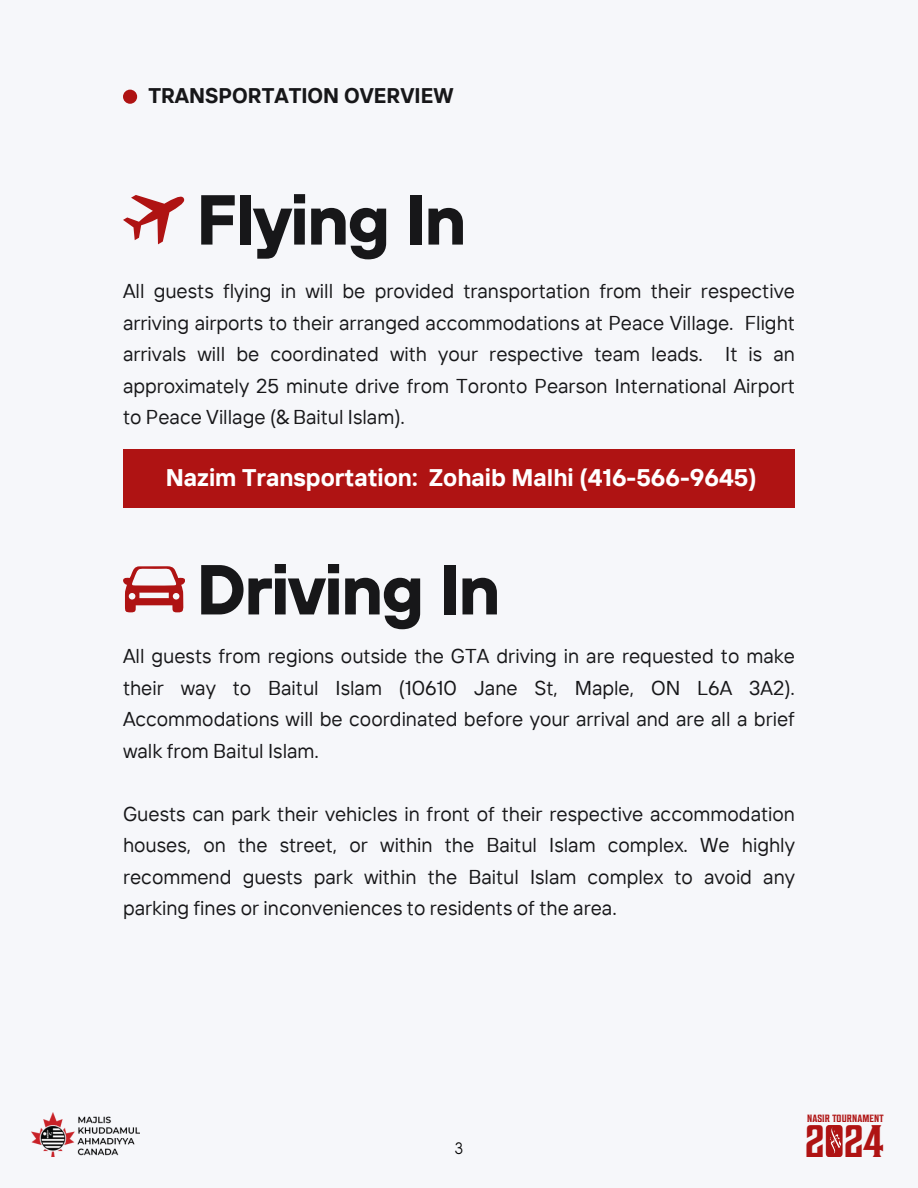
<style>
.page{position:relative;width:918px;height:1188px;background:#f6f7fa}
.page>*{position:absolute;margin:0;border:0;box-sizing:border-box;transform-origin:0 0}
.t1{font:700 70.5px "TT Hoves";letter-spacing:-.03em;color:#171719}
.t2{font:45.6px "Sheepman";color:#af1313}
.t3{font:700 24px "TT Interphases";color:#fff}
.t4{font:700 21.15px "TT Interphases";color:#171719}
.t5{font:19.95px/31.5px "TT Interphases";color:#171719;text-align:justify}
.t6{font:15.45px "Neue Einstellung";color:#000}
.t7{font:10.5px "Sheepman";letter-spacing:.01em;color:#af1313}
.s1{font-size:45.45px}
</style>
<div class="page">
<div style="left:123px;top:90px;width:14px;height:14px;background:#af1313;border-radius:50%"></div>
<img style="left:31px;top:1113px;width:108px;height:44px">
<svg style="left:123px;top:195px;width:62px;height:49px"></svg>
<svg style="left:123px;top:566px;width:62px;height:46px"></svg>
<div style="left:123px;top:450px;width:672px;height:58px;background:#af1313"></div>
<img style="left:828px;top:1128px;width:13px;height:26px">
<p class="t4" style="left:148px;top:82px;width:307px">TRANSPORTATION OVERVIEW</p>
<p class="t1" style="left:196px;top:174px;width:272px">Flying In</p>
<h1 class="t5" style="left:123px;top:275px;width:674px">All guests flying in will be provided transportation from their respective arriving airports to their arranged accommodations at Peace Village. Flight arrivals will be coordinated with your respective team leads. It is an approximately 25 minute drive from Toronto Pearson International Airport to Peace Village (&amp; Baitul Islam).</h1>
<p class="t3" style="left:166px;top:462px;width:592px">Nazim Transportation: Zohaib Malhi (416-566-9645)</p>
<h3 class="t1" style="left:196px;top:544px;width:306px">Driving In</h3>
<h2 class="t5" style="left:123px;top:640px;width:673px">All guests from regions outside the GTA driving in are requested to make their way to Baitul Islam (10610 Jane St, Maple, ON L6A 3A2).<br>Accommodations will be coordinated before your arrival and are all a brief walk from Baitul Islam.</h2>
<p class="t5" style="left:123px;top:798px;width:673px">Guests can park their vehicles in front of their respective accommodation houses, on the street, or within the Baitul Islam complex. We highly recommend guests park within the Baitul Islam complex to avoid any parking fines or inconveniences to residents of the area.</p>
<h1 class="t6" style="left:454px;top:1135px;width:11px">3</h1>
<p class="t7" style="left:807px;top:1113px;width:78px">NASIR TOURNAMENT</p>
<h2 class="t2" style="left:805px;top:1116px;width:80px">2<span class="s1">0</span>24</h2>
</div>
